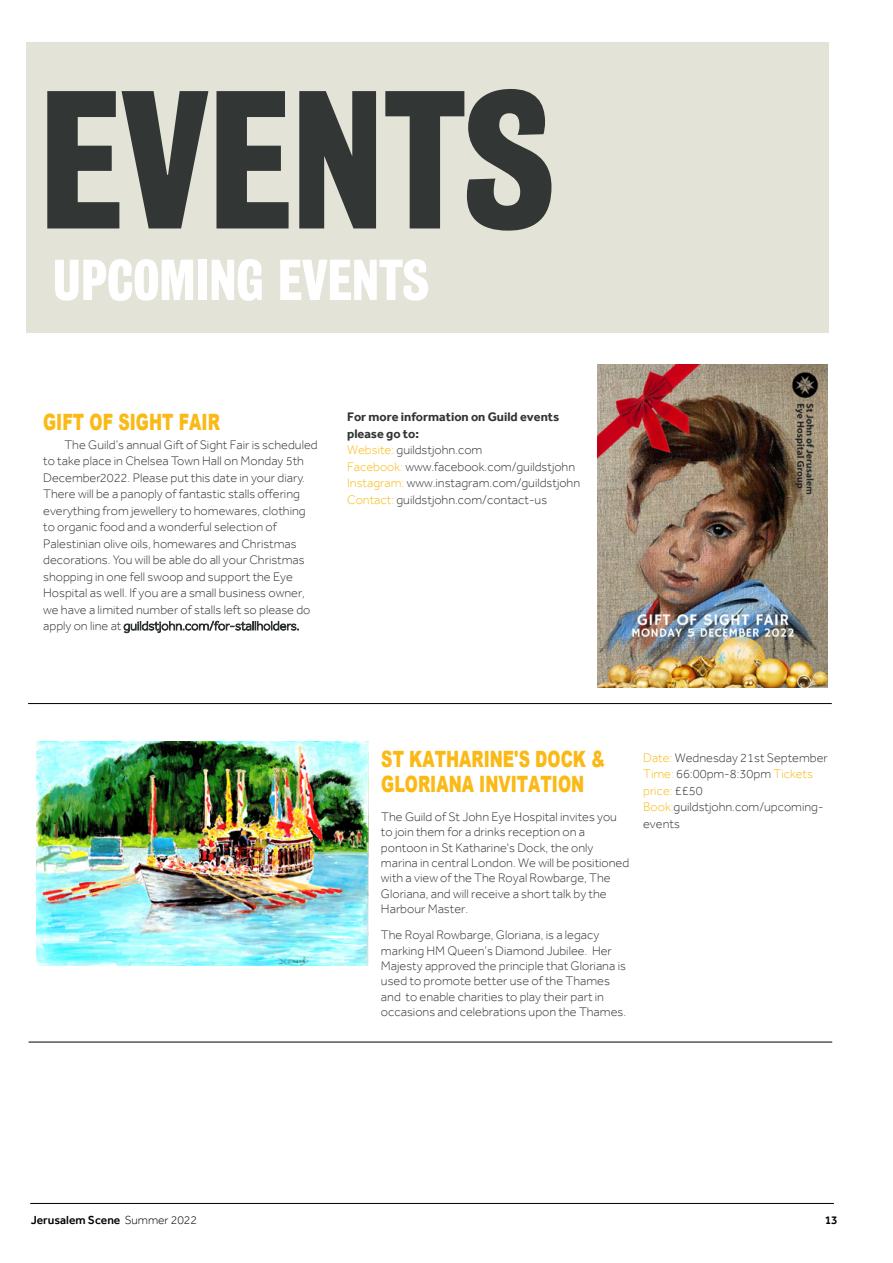
<style>
.page{position:relative;width:893px;height:1263px;background:#fff}
.page>*{position:absolute;margin:0;border:0;box-sizing:border-box;transform-origin:0 0}
.Page_title{font:178.8px "Bureau Grot Three Seven";color:#323634}
.intro_text{font:52.5px "Bureau Grot Three Seven";color:#fff}
.Body{font:900 22.5px/25.3px "Arial";color:#fab915;scale:.7 1}
.Body-2{font:300 12.75px/16.5px "Effra";color:#313534}
.Body-3{font:300 12.75px/16.5px "Effra";color:#323634}
.t1{font:500 12px "Effra";color:#000}
.s1{font-weight:700}
.s2{color:#fab915}
.s3{font-weight:300}
</style>
<div class="page">
<div style="left:27px;top:43px;width:802px;height:290px;background:#e3e3d7"></div>
<img style="left:598px;top:364px;width:229px;height:324px">
<hr style="left:28px;top:703px;width:804px;height:1px;background:#000">
<hr style="left:29px;top:1042px;width:803px;height:1px;background:#000">
<img style="left:37px;top:741px;width:332px;height:224px">
<hr style="left:30px;top:1203px;width:804px;height:1px;background:#000">
<p class="Page_title" style="left:39px;top:57px;width:517px">EVENTS</p>
<p class="intro_text" style="left:53px;top:250px;width:378px">UPCOMING EVENTS</p>
<p class="Body" style="left:43px;top:408px;width:254px">GIFT OF SIGHT FAIR</p>
<p class="Body-2" style="left:43px;top:436px;width:276px;text-indent:21px">The Guild’s annual Gift of Sight Fair is scheduled to take place in Chelsea Town Hall on Monday 5th December2022. Please put this date in your diary.<br>There will be a panoply of fantastic stalls offering everything from jewellery to homewares, clothing to organic food and a wonderful selection of Palestinian olive oils, homewares and Christmas decorations. You will be able do all your Christmas shopping in one fell swoop and support the Eye Hospital as well. If you are a small business owner, we have a limited number of stalls left so please do apply on line at guildstjohn.com/for-stallholders.</p>
<p class="Body-2" style="left:347px;top:409px;width:235px"><span class="s1">For more information on Guild events please go to:<br></span><span class="s2">Website:</span> guildstjohn.com<br><span class="s2">Facebook:</span> www.facebook.com/guildstjohn <span class="s2">Instagram:</span> www.instagram.com/guildstjohn <span class="s2">Contact:</span> guildstjohn.com/contact-us</p>
<p class="Body" style="left:381px;top:745px;width:321px">ST KATHARINE'S DOCK &amp;<br>GLORIANA INVITATION</p>
<p class="Body-2" style="left:381px;top:809px;width:250px;line-height:15.3px">The Guild of St John Eye Hospital invites you to join them for a drinks reception on a pontoon in St Katharine's Dock, the only marina in central London. We will be positioned with a view of the The Royal Rowbarge, The Gloriana, and will receive a short talk by the Harbour Master.</p>
<p class="Body-2" style="left:381px;top:927px;width:247px;line-height:15.3px">The Royal Rowbarge, Gloriana, is a legacy marking HM Queen’s Diamond Jubilee. Her Majesty approved the principle that Gloriana is used to promote better use of the Thames and to enable charities to play their part in occasions and celebrations upon the Thames.</p>
<p class="Body-3" style="left:643px;top:749px;width:186px"><span class="s2">Date:</span> Wednesday 21st September<br><span class="s2">Time:</span> 66:00pm-8:30pm <span class="s2">Tickets price:</span> ££50<br><span class="s2">Book:</span>guildstjohn.com/upcoming&shy;events</p>
<p class="t1" style="left:31px;top:1213px;width:168px">Jerusalem Scene <span class="s3">Summer 2022</span></p>
<p class="t1" style="left:825px;top:1213px;width:15px">13</p>
</div>
